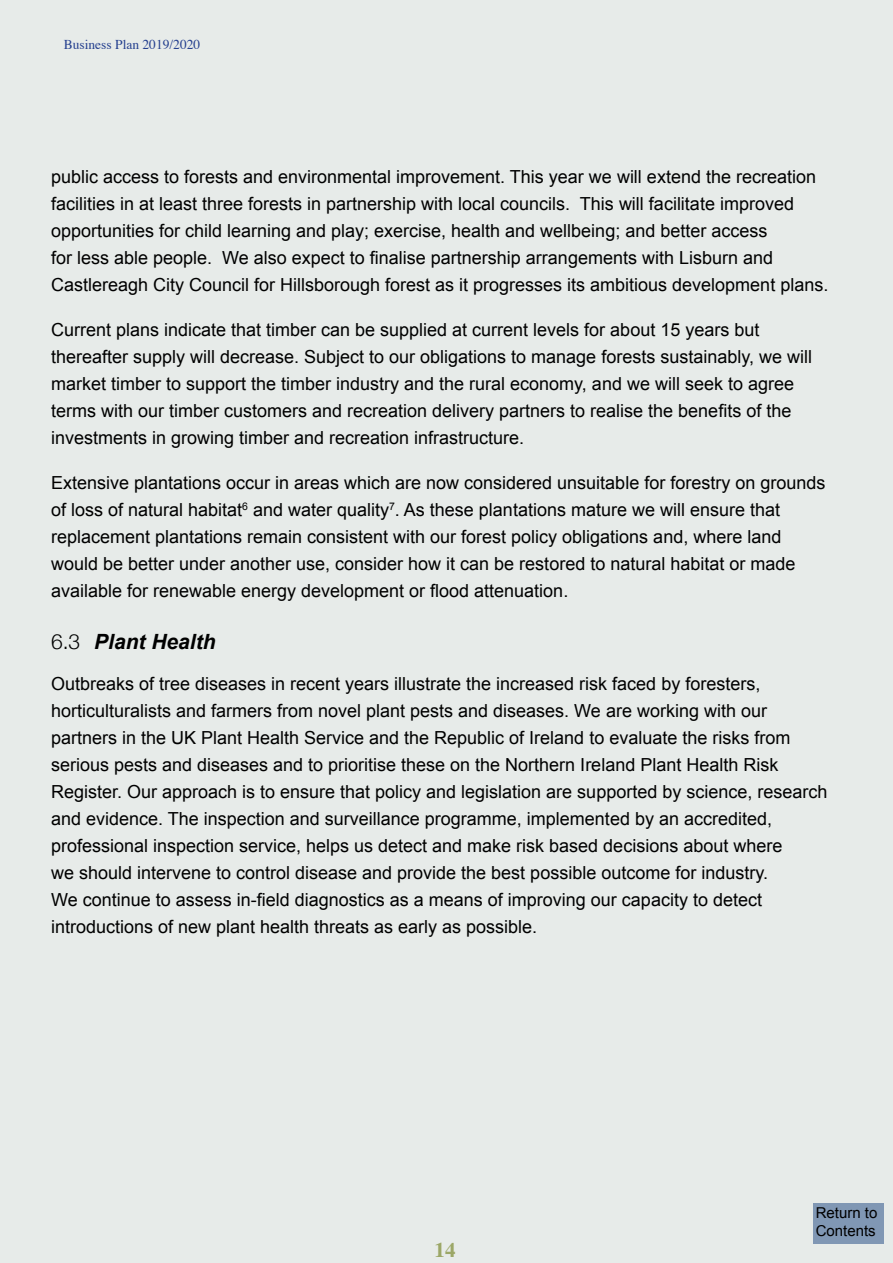
<style>
.page{position:relative;width:893px;height:1263px;background:#e7ebe9}
.page>*{position:absolute;margin:0;border:0;box-sizing:border-box;transform-origin:0 0}
.Heading_2{font:italic 700 21px "Arial";color:#000}
.t1{font:700 21px "Times";color:#9ca767}
.t2{font:18px/27px "Arial";color:#000}
.t3{font:15px/18px "Arial";color:#000}
.t4{font:13.5px "Times";color:#25408f}
.s1{font-family:"Helvetica Neue";font-weight:300;font-style:normal}
</style>
<div class="page">
<div style="left:813px;top:1203px;width:71px;height:41px;background:#8097b4"></div>
<p class="t4" style="left:64px;top:32px;width:138px">Business Plan 2019/2020</p>
<p class="t2" style="left:51px;top:164px;width:779px">public access to forests and environmental improvement. This year we will extend the recreation facilities in at least three forests in partnership with local councils. This will facilitate improved opportunities for child learning and play; exercise, health and wellbeing; and better access<br>for less able people. We also expect to finalise partnership arrangements with Lisburn and Castlereagh City Council for Hillsborough forest as it progresses its ambitious development plans.</p>
<p class="t2" style="left:51px;top:317px;width:763px">Current plans indicate that timber can be supplied at current levels for about 15 years but thereafter supply will decrease. Subject to our obligations to manage forests sustainably, we will market timber to support the timber industry and the rural economy, and we will seek to agree terms with our timber customers and recreation delivery partners to realise the benefits of the investments in growing timber and recreation infrastructure.</p>
<p class="t2" style="left:51px;top:470px;width:776px">Extensive plantations occur in areas which are now considered unsuitable for forestry on grounds of loss of natural habitat<sup>6</sup> and water quality<sup>7</sup>. As these plantations mature we will ensure that replacement plantations remain consistent with our forest policy obligations and, where land would be better under another use, consider how it can be restored to natural habitat or made available for renewable energy development or flood attenuation.</p>
<p class="Heading_2" style="left:51px;top:628px;width:166px"><span class="s1">6.3</span> Plant Health</p>
<p class="t2" style="left:51px;top:670px;width:778px">Outbreaks of tree diseases in recent years illustrate the increased risk faced by foresters, horticulturalists and farmers from novel plant pests and diseases. We are working with our partners in the UK Plant Health Service and the Republic of Ireland to evaluate the risks from serious pests and diseases and to prioritise these on the Northern Ireland Plant Health Risk Register. Our approach is to ensure that policy and legislation are supported by science, research and evidence. The inspection and surveillance programme, implemented by an accredited, professional inspection service, helps us detect and make risk based decisions about where<br>we should intervene to control disease and provide the best possible outcome for industry.<br>We continue to assess in-field diagnostics as a means of improving our capacity to detect introductions of new plant health threats as early as possible.</p>
<p class="t1" style="left:435px;top:1230px;width:22px">14</p>
<p class="t3" style="left:816px;top:1204px;width:63px">Return to<br>Contents</p>
</div>
